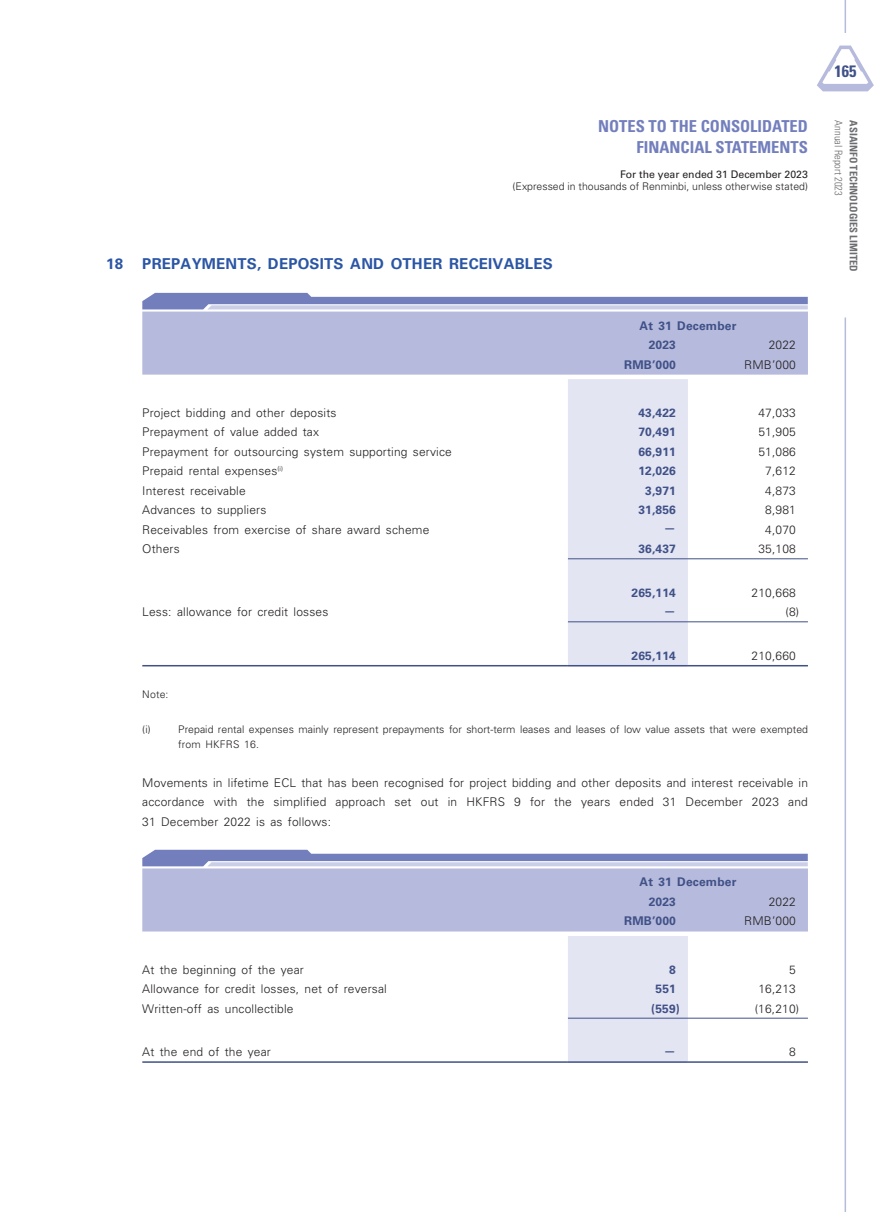
<style>
.page{position:relative;width:893px;height:1212px;background:#fff}
.page>*{position:absolute;margin:0;border:0;box-sizing:border-box;transform-origin:0 0}
.t1{font:700 condensed 16.5px/21px "Univers LT Std";color:#737fbd;text-align:right}
.t2{font:700 condensed 16.5px "Univers LT Std";color:#405187}
._03_H1{font:700 15px "Univers LT Std";letter-spacing:.015em;color:#2b56a5}
._15_Table_Stub{font:300 12px "Univers LT Std";letter-spacing:.015em;color:#231f20}
._01_Body_Text{font:300 12px/19.5px "Univers LT Std";letter-spacing:.015em;color:#231f20;text-align:justify}
._01_Body_Text-2{font:700 12px "Univers LT Std";letter-spacing:.015em;color:#405187}
._02_Note_Text{font:300 10.5px/15px "Univers LT Std";letter-spacing:.005em;color:#231f20}
.t3{font:10.5px "Univers LT Std";color:#231f20}
.t4{font:700 condensed 10.5px "Univers LT Std";color:#6c6d70}
.t5{font:300 condensed 10.5px "Univers LT Std";color:#6c6d70}
</style>
<div class="page">
<hr style="left:845px;top:317px;width:1px;height:895px;background:#b6badc">
<hr style="left:845px;top:0;width:1px;height:33px;background:#b6badc">
<svg style="left:817px;top:46px;width:57px;height:45px"></svg>
<svg style="left:142px;top:293px;width:666px;height:372px"></svg>
<hr style="left:568px;top:558px;width:120px;height:1px;background:#405187">
<hr style="left:688px;top:558px;width:120px;height:1px;background:#405187">
<hr style="left:568px;top:621px;width:120px;height:1px;background:#405187">
<hr style="left:688px;top:621px;width:120px;height:1px;background:#405187">
<hr style="left:142px;top:665px;width:426px;height:1px;background:#405187">
<hr style="left:568px;top:665px;width:120px;height:1px;background:#405187">
<hr style="left:688px;top:665px;width:120px;height:1px;background:#405187">
<svg style="left:142px;top:850px;width:666px;height:211px"></svg>
<hr style="left:568px;top:1018px;width:120px;height:1px;background:#405187">
<hr style="left:688px;top:1018px;width:120px;height:1px;background:#405187">
<hr style="left:142px;top:1061px;width:426px;height:2px;background:#405187">
<hr style="left:568px;top:1061px;width:120px;height:2px;background:#405187">
<hr style="left:688px;top:1061px;width:120px;height:2px;background:#405187">
<h1 class="t1" style="left:598px;top:116px;width:211px">NOTES TO THE CONSOLIDATED<br>FINANCIAL STATEMENTS</h1>
<p class="t3" style="left:620px;top:168px;width:189px">For the year ended 31 December 2023</p>
<p class="_02_Note_Text" style="left:513px;top:178px;width:297px">(Expressed in thousands of Renminbi, unless otherwise stated)</p>
<p class="_03_H1" style="left:106px;top:254px;width:18px">18</p>
<p class="_03_H1" style="left:142px;top:254px;width:412px">PREPAYMENTS, DEPOSITS AND OTHER RECEIVABLES</p>
<p class="_01_Body_Text-2" style="left:639px;top:318px;width:98px">At 31 December</p>
<p class="_01_Body_Text-2" style="left:649px;top:338px;width:29px">2023</p>
<p class="_01_Body_Text" style="left:769px;top:335px;width:29px">2022</p>
<p class="_01_Body_Text-2" style="left:624px;top:357px;width:53px">RMB’000</p>
<p class="_01_Body_Text" style="left:744px;top:355px;width:53px">RMB’000</p>
<p class="_15_Table_Stub" style="left:142px;top:405px;width:196px">Project bidding and other deposits</p>
<p class="_01_Body_Text-2" style="left:638px;top:405px;width:39px">43,422</p>
<p class="_01_Body_Text" style="left:758px;top:403px;width:39px">47,033</p>
<p class="_15_Table_Stub" style="left:142px;top:425px;width:178px">Prepayment of value added tax</p>
<p class="_01_Body_Text-2" style="left:638px;top:425px;width:39px">70,491</p>
<p class="_01_Body_Text" style="left:758px;top:422px;width:39px">51,905</p>
<p class="_15_Table_Stub" style="left:142px;top:444px;width:311px">Prepayment for outsourcing system supporting service</p>
<p class="_01_Body_Text-2" style="left:638px;top:444px;width:39px">66,911</p>
<p class="_01_Body_Text" style="left:758px;top:442px;width:39px">51,086</p>
<p class="_15_Table_Stub" style="left:142px;top:464px;width:142px">Prepaid rental expenses<sup>(i)</sup></p>
<p class="_01_Body_Text-2" style="left:638px;top:464px;width:39px">12,026</p>
<p class="_01_Body_Text" style="left:765px;top:461px;width:32px">7,612</p>
<p class="_15_Table_Stub" style="left:142px;top:483px;width:105px">Interest receivable</p>
<p class="_01_Body_Text-2" style="left:645px;top:483px;width:32px">3,971</p>
<p class="_01_Body_Text" style="left:765px;top:481px;width:32px">4,873</p>
<p class="_15_Table_Stub" style="left:142px;top:503px;width:126px">Advances to suppliers</p>
<p class="_01_Body_Text-2" style="left:638px;top:503px;width:39px">31,856</p>
<p class="_01_Body_Text" style="left:765px;top:500px;width:32px">8,981</p>
<p class="_15_Table_Stub" style="left:142px;top:522px;width:289px">Receivables from exercise of share award scheme</p>
<p class="_01_Body_Text-2" style="left:664px;top:521px;width:13px">—</p>
<p class="_01_Body_Text" style="left:765px;top:520px;width:32px">4,070</p>
<p class="_15_Table_Stub" style="left:142px;top:542px;width:39px">Others</p>
<p class="_01_Body_Text-2" style="left:638px;top:542px;width:39px">36,437</p>
<p class="_01_Body_Text" style="left:758px;top:539px;width:39px">35,108</p>
<p class="_01_Body_Text-2" style="left:632px;top:585px;width:46px">265,114</p>
<p class="_01_Body_Text" style="left:752px;top:583px;width:46px">210,668</p>
<p class="_15_Table_Stub" style="left:142px;top:605px;width:188px">Less: allowance for credit losses</p>
<p class="_01_Body_Text-2" style="left:664px;top:604px;width:13px">—</p>
<p class="_01_Body_Text" style="left:786px;top:602px;width:15px">(8)</p>
<p class="_01_Body_Text-2" style="left:632px;top:648px;width:46px">265,114</p>
<p class="_01_Body_Text" style="left:752px;top:646px;width:46px">210,660</p>
<p class="_02_Note_Text" style="left:142px;top:687px;width:28px">Note:</p>
<p class="_02_Note_Text" style="left:142px;top:721px;width:10px">(i)</p>
<p class="_02_Note_Text" style="left:178px;top:721px;width:631px">Prepaid rental expenses mainly represent prepayments for short-term leases and leases of low value assets that were exempted from HKFRS 16.</p>
<p class="_01_Body_Text" style="left:142px;top:773px;width:667px">Movements in lifetime ECL that has been recognised for project bidding and other deposits and interest receivable in accordance with the simplified approach set out in HKFRS 9 for the years ended 31 December 2023 and 31 December 2022 is as follows:</p>
<p class="_01_Body_Text-2" style="left:639px;top:875px;width:98px">At 31 December</p>
<p class="_01_Body_Text-2" style="left:649px;top:895px;width:29px">2023</p>
<p class="_01_Body_Text" style="left:769px;top:892px;width:29px">2022</p>
<p class="_01_Body_Text-2" style="left:624px;top:914px;width:53px">RMB’000</p>
<p class="_01_Body_Text" style="left:744px;top:911px;width:53px">RMB’000</p>
<p class="_15_Table_Stub" style="left:142px;top:962px;width:163px">At the beginning of the year</p>
<p class="_01_Body_Text-2" style="left:669px;top:962px;width:8px">8</p>
<p class="_01_Body_Text" style="left:789px;top:959px;width:8px">5</p>
<p class="_15_Table_Stub" style="left:142px;top:981px;width:246px">Allowance for credit losses, net of reversal</p>
<p class="_01_Body_Text-2" style="left:656px;top:982px;width:22px">551</p>
<p class="_01_Body_Text" style="left:758px;top:979px;width:39px">16,213</p>
<p class="_15_Table_Stub" style="left:142px;top:1001px;width:153px">Written-off as uncollectible</p>
<p class="_01_Body_Text-2" style="left:651px;top:1001px;width:30px">(559)</p>
<p class="_01_Body_Text" style="left:755px;top:998px;width:46px">(16,210)</p>
<p class="_15_Table_Stub" style="left:142px;top:1044px;width:130px">At the end of the year</p>
<p class="_01_Body_Text-2" style="left:664px;top:1043px;width:13px">—</p>
<p class="_01_Body_Text" style="left:789px;top:1042px;width:8px">8</p>
<h1 class="t2" style="left:834px;top:61px;width:23px">165</h1>
<p class="t5" style="left:845px;top:120px;width:77px;rotate:90deg">Annual Report 2023</p>
<p class="t4" style="left:860px;top:120px;width:153px;rotate:90deg">ASIAINFO TECHNOLOGIES LIMITED</p>
</div>
